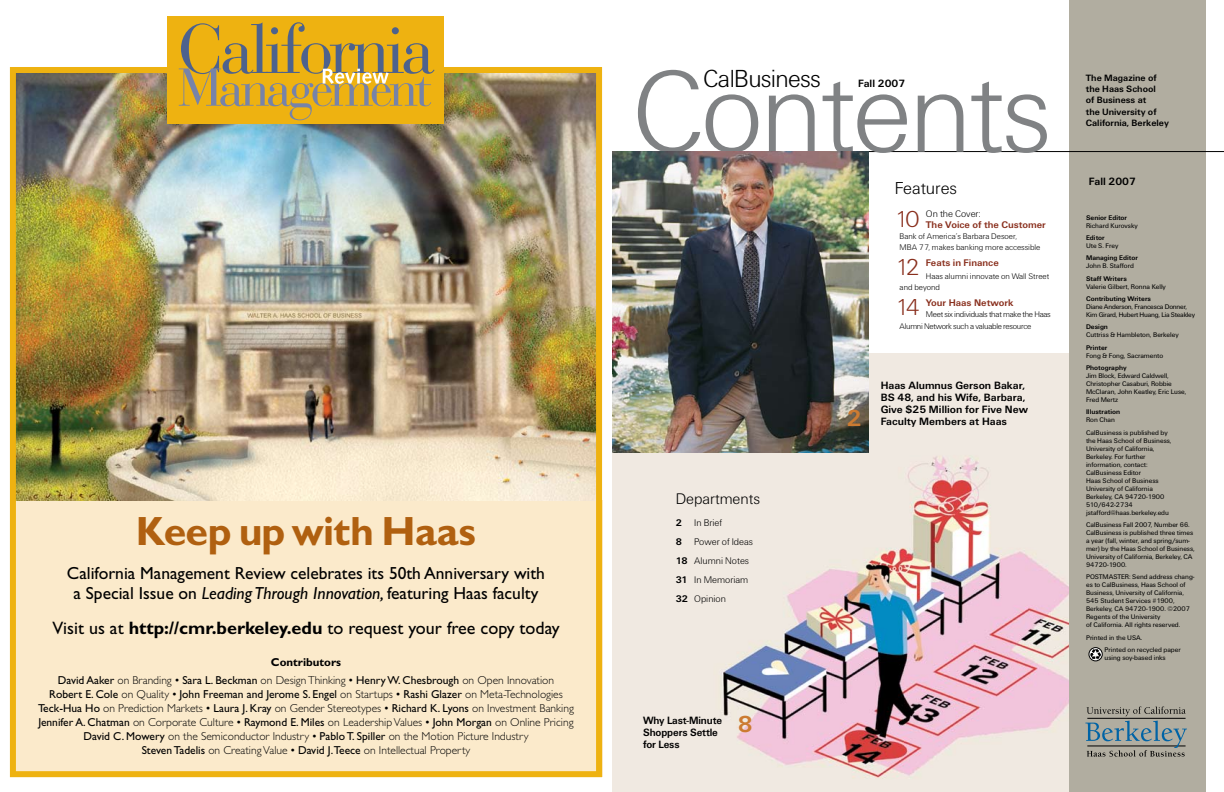
<style>
.page{position:relative;width:1224px;height:792px;background:#fff}
.page>*{position:absolute;margin:0;border:0;box-sizing:border-box;transform-origin:0 0}
.t1{font:121.2px "U45";letter-spacing:-.025em;color:#808284}
.t2{font:700 41px "Gill Sans";letter-spacing:-.015em;color:#b06010}
.t3{font:25.7px "U45";letter-spacing:-.025em;color:#000}
.t4{font:24px/48.9px "U45";color:#892f1d}
.t5{font:24px "U65";color:#cc7b32}
.t6{font:18px "Gill Sans";color:#000}
.t7{font:18px "U45";color:#000}
.t8{font:17.5px/20px "Gill Sans";color:#000;text-align:center}
.t9{font:16px "U45";color:#000}
.t10{font:300 11.5px/14px "Gill Sans";color:#000;text-align:center}
.t11{font:11.5px/17.6px "Gill Sans";color:#000;text-align:center}
.t12{font:11px/12px "U65";color:#000}
.t13{font:11px/12px "U65";color:#000;scale:.95 1}
.t14{font:10px/19px "U45";color:#000}
.t15{font:10px "U65";color:#892f1d}
.t16{font:9.5px/11.4px "U65";color:#000}
.t17{font:8.5px/11px "U45";color:#000}
.t18{font:8.5px/11.5px "U45";letter-spacing:-.03em;color:#000}
.t19{font:7px/8px "U55";color:#000}
.t20{font:7px "U65";color:#000}
.t21{font:7px/8px "U55";letter-spacing:-.025em;color:#000}
.s1{font-style:italic}
.s2{font-weight:700}
.s3{font-weight:300}
.s4{font-weight:400}
.s5{font-family:"U65"}
</style>
<div class="page">
<img style="left:612px;top:353px;width:457px;height:439px">
<div style="left:1069px;top:0;width:137px;height:792px;background:#b1ada0"></div>
<svg style="left:1085px;top:706px;width:102px;height:51px"></svg>
<div style="left:1089px;top:647px;width:14px;height:14px;border:1px solid #000;border-radius:50%"></div>
<svg style="left:1090px;top:649px;width:12px;height:11px"></svg>
<hr style="left:612px;top:151px;width:612px;height:1px;background:#000">
<div style="left:10px;top:500px;width:592px;height:277px;background:#fbeacb"></div>
<img style="left:17px;top:74px;width:578px;height:426px">
<div style="left:10px;top:67px;width:592px;height:710px;border:6px solid #eeb211"></div>
<div style="left:168px;top:17px;width:276px;height:107px;background:#eeb211"></div>
<svg style="left:179px;top:22px;width:256px;height:98px"></svg>
<img style="left:612px;top:151px;width:256px;height:301px">
<h2 class="t2" style="left:136px;top:507px;width:342px">Keep up with Haas</h2>
<h3 class="t8" style="left:67px;top:563px;width:480px">California Management Review celebrates its 50th Anniversary with a Special Issue on <span class="s1">Leading Through Innovation,</span> featuring Haas faculty</h3>
<h3 class="t6" style="left:52px;top:618px;width:509px">Visit us at <span class="s2">http://cmr.berkeley.edu</span> to request your free copy today</h3>
<h3 class="t11" style="left:58px;top:654px;width:498px"><span class="s2">Contributors<br></span>David Aaker <span class="s3">on Branding</span> • Sara L. Beckman <span class="s3">on Design Thinking</span> • Henry W. Chesbrough <span class="s3">on Open Innovation</span></h3>
<p class="t10" style="left:38px;top:687px;width:537px"><span class="s4">Robert E. Cole</span> on Quality <span class="s4">• John Freeman and Jerome S. Engel</span> on Startups <span class="s4">• Rashi Glazer</span> on Meta-Technologies <span class="s4">Teck-Hua Ho</span> on Prediction Markets <span class="s4">• Laura J. Kray</span> on Gender Stereotypes <span class="s4">• Richard K. Lyons</span> on Investment Banking <span class="s4">Jennifer A. Chatman</span> on Corporate Culture <span class="s4">• Raymond E. Miles</span> on Leadership Values <span class="s4">• John Morgan</span> on Online Pricing <span class="s4">David C. Mowery</span> on the Semiconductor Industry <span class="s4">• Pablo T. Spiller</span> on the Motion Picture Industry<br><span class="s4">Steven Tadelis</span> on Creating Value <span class="s4">• David J.Teece</span> on Intellectual Property</p>
<h1 class="t1" style="left:632px;top:31px;width:421px">Contents</h1>
<h3 class="t3" style="left:703px;top:61px;width:119px">CalBusiness</h3>
<h3 class="t12" style="left:858px;top:78px;width:49px">Fall 2007</h3>
<h3 class="t16" style="left:1086px;top:73px;width:85px">The Magazine of the Haas School<br>of Business at<br>the University of<br>California, Berkeley</h3>
<h3 class="t9" style="left:676px;top:488px;width:86px">Departments</h3>
<h3 class="t14" style="left:676px;top:514px;width:79px"><span class="s5">2</span> In Brief<br><span class="s5">8</span> Power of Ideas<br><span class="s5">18</span> Alumni Notes<br><span class="s5">31</span> In Memoriam<br><span class="s5">32</span> Opinion</h3>
<h3 class="t13" style="left:643px;top:715px;width:85px">Why Last-Minute<br>Shoppers Settle for Less</h3>
<h3 class="t5" style="left:738px;top:708px;width:16px">8</h3>
<h3 class="t5" style="left:847px;top:402px;width:16px">2</h3>
<h3 class="t12" style="left:1089px;top:177px;width:49px">Fall 2007</h3>
<h3 class="t7" style="left:895px;top:176px;width:64px">Features</h3>
<h3 class="t14" style="left:926px;top:205px;width:56px">On the Cover:</h3>
<h3 class="t15" style="left:926px;top:218px;width:122px">The Voice of the Customer</h3>
<p class="t17" style="left:900px;top:232px;width:142px">Bank of America’s Barbara Desoer,<br>MBA 77, makes banking more accessible</p>
<h3 class="t15" style="left:926px;top:256px;width:74px">Feats in Finance</h3>
<p class="t17" style="left:900px;top:271px;width:151px;line-height:11.5px;text-indent:26px">Haas alumni innovate on Wall Street and beyond</p>
<h3 class="t15" style="left:926px;top:296px;width:89px">Your Haas Network</h3>
<p class="t18" style="left:900px;top:310px;width:153px;text-indent:26px">Meet six individuals that make the Haas<br>Alumni Network such a valuable resource</p>
<h3 class="t4" style="left:894px;top:196px;width:28px">10<br>12</h3>
<p class="t20" style="left:1086px;top:213px;width:43px">Senior Editor</p>
<p class="t19" style="left:1086px;top:222px;width:53px">Richard Kurovsky</p>
<p class="t20" style="left:1086px;top:233px;width:20px">Editor</p>
<p class="t19" style="left:1086px;top:242px;width:34px">Ute S. Frey</p>
<p class="t20" style="left:1086px;top:253px;width:54px">Managing Editor</p>
<p class="t19" style="left:1086px;top:263px;width:49px">John B. Stafford</p>
<p class="t20" style="left:1086px;top:274px;width:42px">Staff Writers</p>
<p class="t19" style="left:1086px;top:283px;width:81px">Valerie Gilbert, Ronna Kelly</p>
<p class="t20" style="left:1086px;top:294px;width:67px">Contributing Writers</p>
<p class="t21" style="left:1086px;top:303px;width:110px">Diane Anderson, Francesca Donner,<br>Kim Girard, Hubert Huang, Lia Steakley</p>
<p class="t20" style="left:1086px;top:322px;width:23px">Design</p>
<p class="t19" style="left:1086px;top:332px;width:94px">Cuttriss &amp; Hambleton, Berkeley</p>
<p class="t20" style="left:1086px;top:343px;width:23px">Printer</p>
<p class="t19" style="left:1086px;top:352px;width:79px">Fong &amp; Fong, Sacramento</p>
<p class="t20" style="left:1086px;top:363px;width:42px">Photography</p>
<p class="t19" style="left:1086px;top:372px;width:102px">Jim Block, Edward Caldwell,<br>Christopher Casaburi, Robbie<br>McClaran, John Keatley, Eric Luse,<br>Fred Mertz</p>
<p class="t20" style="left:1086px;top:407px;width:36px">Illustration</p>
<p class="t19" style="left:1086px;top:414px;width:83px;line-height:12.3px">Ron Chan<br>CalBusiness is published by</p>
<p class="t19" style="left:1086px;top:437px;width:87px">the Haas School of Business,<br>University of California,<br>Berkeley. For further information, contact:<br>CalBusiness Editor<br>Haas School of Business<br>University of California<br>Berkeley, CA 94720-1900<br>510/642-2734 jstafford@haas.berkeley.edu</p>
<p class="t19" style="left:1086px;top:521px;width:110px">CalBusiness Fall 2007, Number 66.<br>CalBusiness is published three times a year (fall, winter, and spring/sum&shy;mer) by the Haas School of Business, University of California, Berkeley, CA 94720-1900.</p>
<p class="t19" style="left:1086px;top:573px;width:110px">POSTMASTER: Send address chang&shy;es to CalBusiness, Haas School of<br>Business, University of California,<br>545 Student Services #1900,<br>Berkeley, CA 94720-1900. ©2007<br>Regents of the University<br>of California. All rights reserved.</p>
<p class="t19" style="left:1105px;top:632px;width:78px;line-height:12.3px;text-indent:-19px">Printed in the USA.<br>Printed on recycled paper</p>
<p class="t19" style="left:1105px;top:654px;width:63px">using soy-based inks</p>
<h3 class="t4" style="left:894px;top:285px;width:27px">14</h3>
<h3 class="t12" style="left:881px;top:380px;width:149px">Haas Alumnus Gerson Bakar,<br>BS 48, and his Wife, Barbara,<br>Give $25 Million for Five New<br>Faculty Members at Haas</h3>
</div>
